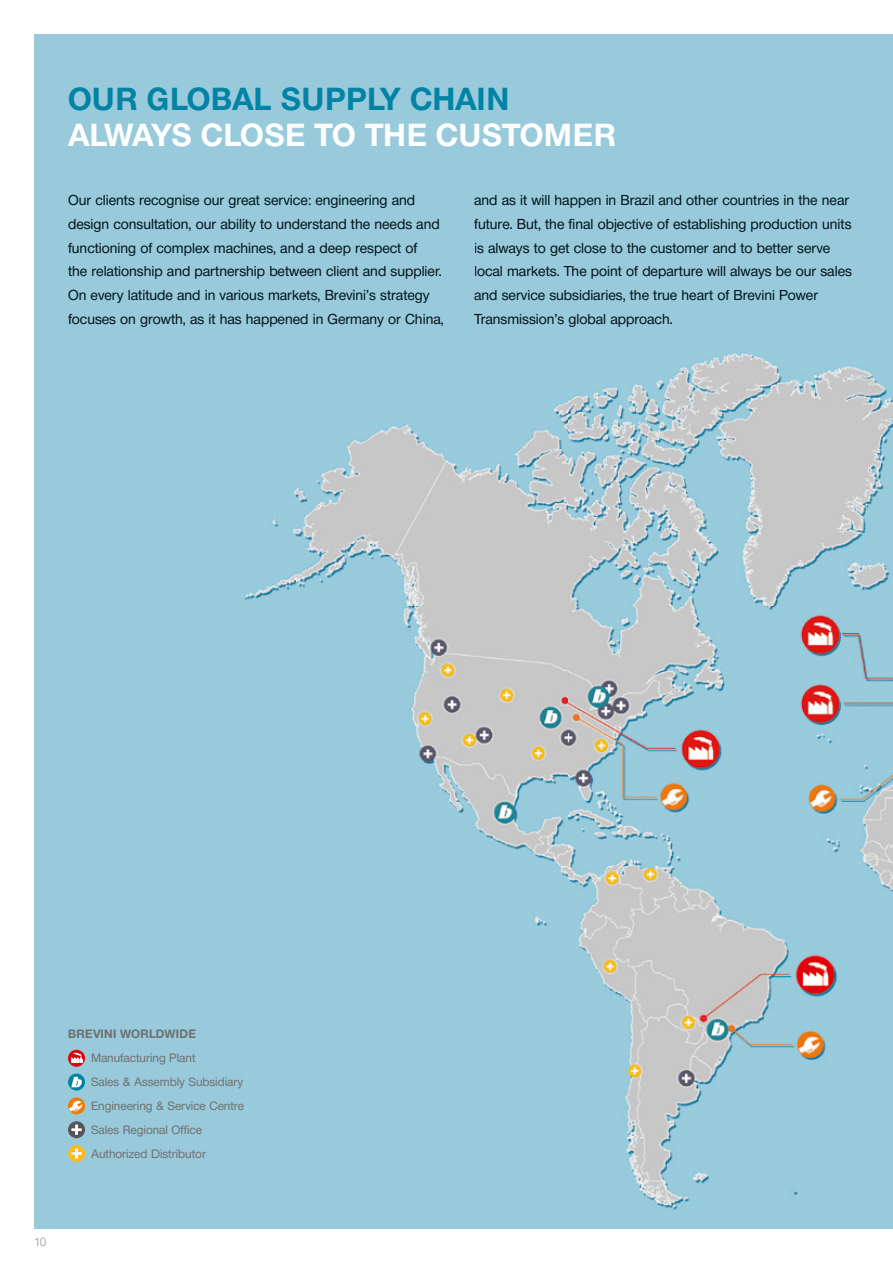
<style>
.page{position:relative;width:893px;height:1263px;background:#fff}
.page>*{position:absolute;margin:0;border:0;box-sizing:border-box;transform-origin:0 0}
.t1{font:700 31.5px "Neue Helvetica BQ";color:#fff}
.t2{font:700 31.5px "Neue Helvetica BQ";letter-spacing:.02em;color:#0083a4}
.t3{font:14.25px/23.9px "Neue Helvetica BQ";color:#001318}
.t4{font:12px/23.9px "Neue Helvetica BQ";color:#6f6f6e}
.t5{font:700 12px "Neue Helvetica BQ";letter-spacing:.02em;color:#6f6f6e}
.t6{font:12px "Neue Helvetica BQ";color:#b2b2b2}
</style>
<div class="page">
<div style="left:34px;top:34px;width:859px;height:1195px;background:#98cadc"></div>
<img style="left:246px;top:353px;width:647px;height:857px">
<svg style="left:68px;top:1050px;width:17px;height:17px"></svg>
<svg style="left:71px;top:1053px;width:11px;height:10px"></svg>
<svg style="left:68px;top:1073px;width:17px;height:17px"></svg>
<svg style="left:71px;top:1077px;width:11px;height:10px"></svg>
<svg style="left:68px;top:1097px;width:17px;height:17px"></svg>
<svg style="left:69px;top:1101px;width:14px;height:10px"></svg>
<div style="left:68px;top:1121px;width:17px;height:17px;background:#575656;border-radius:50%"></div>
<svg style="left:71px;top:1124px;width:11px;height:11px"></svg>
<div style="left:68px;top:1145px;width:17px;height:17px;background:#fbbb1e;border-radius:50%"></div>
<svg style="left:71px;top:1148px;width:11px;height:11px"></svg>
<h1 class="t2" style="left:68px;top:79px;width:443px">OUR GLOBAL SUPPLY CHAIN</h1>
<h1 class="t1" style="left:68px;top:115px;width:549px">ALWAYS CLOSE TO THE CUSTOMER</h1>
<p class="t3" style="left:68px;top:188px;width:377px">Our clients recognise our great service: engineering and design consultation, our ability to understand the needs and functioning of complex machines, and a deep respect of<br>the relationship and partnership between client and supplier.<br>On every latitude and in various markets, Brevini’s strategy focuses on growth, as it has happened in Germany or China,</p>
<p class="t3" style="left:474px;top:188px;width:379px">and as it will happen in Brazil and other countries in the near future. But, the final objective of establishing production units is always to get close to the customer and to better serve local markets. The point of departure will always be our sales and service subsidiaries, the true heart of Brevini Power Transmission’s global approach.</p>
<p class="t5" style="left:68px;top:1027px;width:129px">BREVINI WORLDWIDE</p>
<p class="t4" style="left:91px;top:1046px;width:155px">Manufacturing Plant<br>Sales &amp; Assembly Subsidiary<br>Engineering &amp; Service Centre<br>Sales Regional Office<br>Authorized Distributor</p>
<p class="t6" style="left:34px;top:1234px;width:14px">10</p>
</div>
